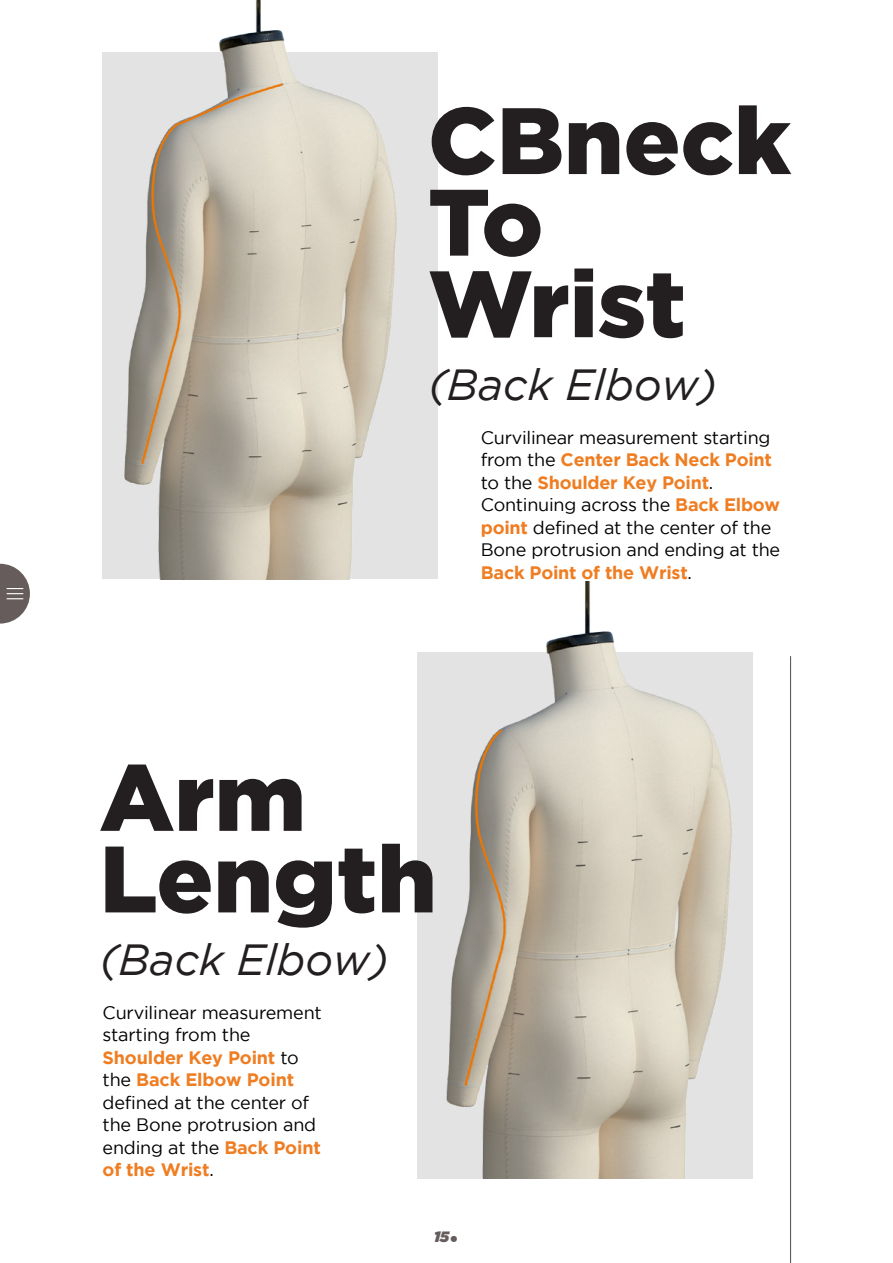
<style>
.page{position:relative;width:893px;height:1263px;background:#fff}
.page>*{position:absolute;margin:0;border:0;box-sizing:border-box;transform-origin:0 0}
.t1{font:900 94.05px/81.6px "Gotham";color:#231f20}
.t2{font:italic 43.5px "Gotham";color:#231f20}
.t3{font:18px/22.5px "Gotham";letter-spacing:-.015em;color:#000}
.t4{font:italic 900 15px "Gotham";color:#655c5b}
.s1{font-weight:700;color:#ef7d22}
.s2{font-family:"Futura";font-weight:700;font-style:normal;font-size:30px}
</style>
<div class="page">
<div style="left:102px;top:53px;width:335px;height:526px;background:#e3e3e3"></div>
<img style="left:115px;top:0;width:318px;height:579px">
<hr style="left:790px;top:656px;width:1px;height:607px;background:#655c5b">
<svg style="left:0;top:564px;width:30px;height:60px"></svg>
<img style="left:421px;top:581px;width:332px;height:597px">
<h1 class="t1" style="left:428px;top:98px;width:364px">CBneck<br>To<br>Wrist</h1>
<h2 class="t2" style="left:428px;top:361px;width:291px">(Back Elbow)</h2>
<p class="t3" style="left:481px;top:426px;width:301px">Curvilinear measurement starting from the <span class="s1">Center Back Neck Point </span>to the <span class="s1">Shoulder Key Point</span>.<br>Continuing across the <span class="s1">Back Elbow point</span> defined at the center of the<br>Bone protrusion and ending at the<br><span class="s1">Back Point of the Wrist</span>.</p>
<h1 class="t1" style="left:100px;top:754px;width:339px">Arm<br>Length</h1>
<h2 class="t2" style="left:100px;top:936px;width:291px">(Back Elbow)</h2>
<p class="t3" style="left:103px;top:1001px;width:221px">Curvilinear measurement starting from the<br><span class="s1">Shoulder Key Point</span> to the <span class="s1">Back Elbow Point </span>defined at the center of the Bone protrusion and ending at the <span class="s1">Back Point of the Wrist</span>.</p>
<p class="t4" style="left:434px;top:1228px;width:27px">15<span class="s2">.</span></p>
</div>
